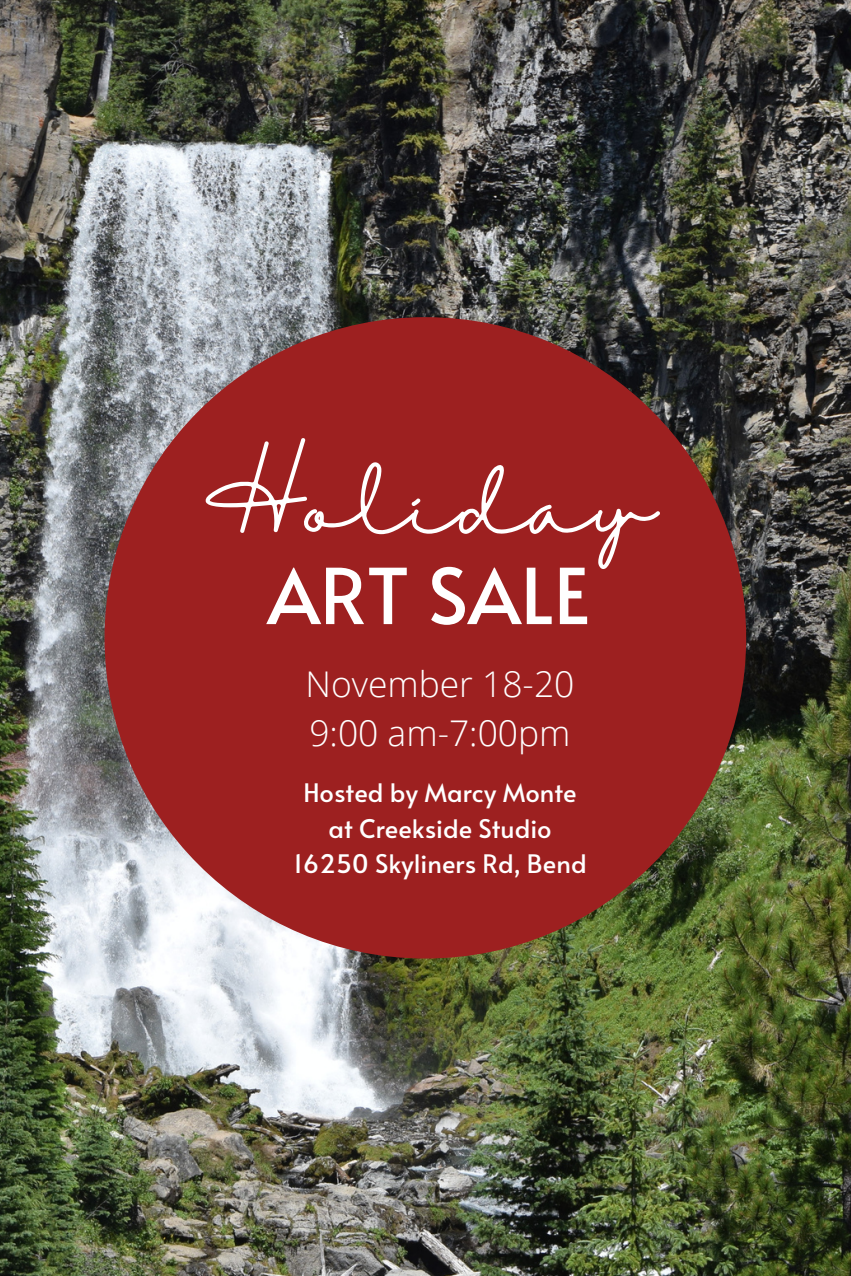
<style>
.page{position:relative;width:851px;height:1276px;background:#fff}
.page>*{position:absolute;margin:0;border:0;box-sizing:border-box;transform-origin:0 0}
.t1{font:78.9px "Halimun";color:#fff}
.t2{font:76.8px "Alata";color:#fff}
.t3{font:300 35.4px/49.2px "Open Sans";color:#fff}
.t4{font:25.5px/35.4px "Alata";color:#fff;text-align:center}
</style>
<div class="page">
<img style="left:0;top:0;width:850px;height:1276px">
<div style="left:105px;top:317px;width:641px;height:641px;background:#9d2020;border-radius:50%"></div>
<h1 class="t1" style="left:202px;top:460px;width:455px">Holiday</h1>
<h2 class="t2" style="left:267px;top:540px;width:324px">ART SALE</h2>
<h3 class="t3" style="left:305px;top:658px;width:270px">November 18-20<br>9:00 am-7:00pm</h3>
<p class="t4" style="left:293px;top:774px;width:294px">Hosted by Marcy Monte at Creekside Studio<br>16250 Skyliners Rd, Bend</p>
</div>
